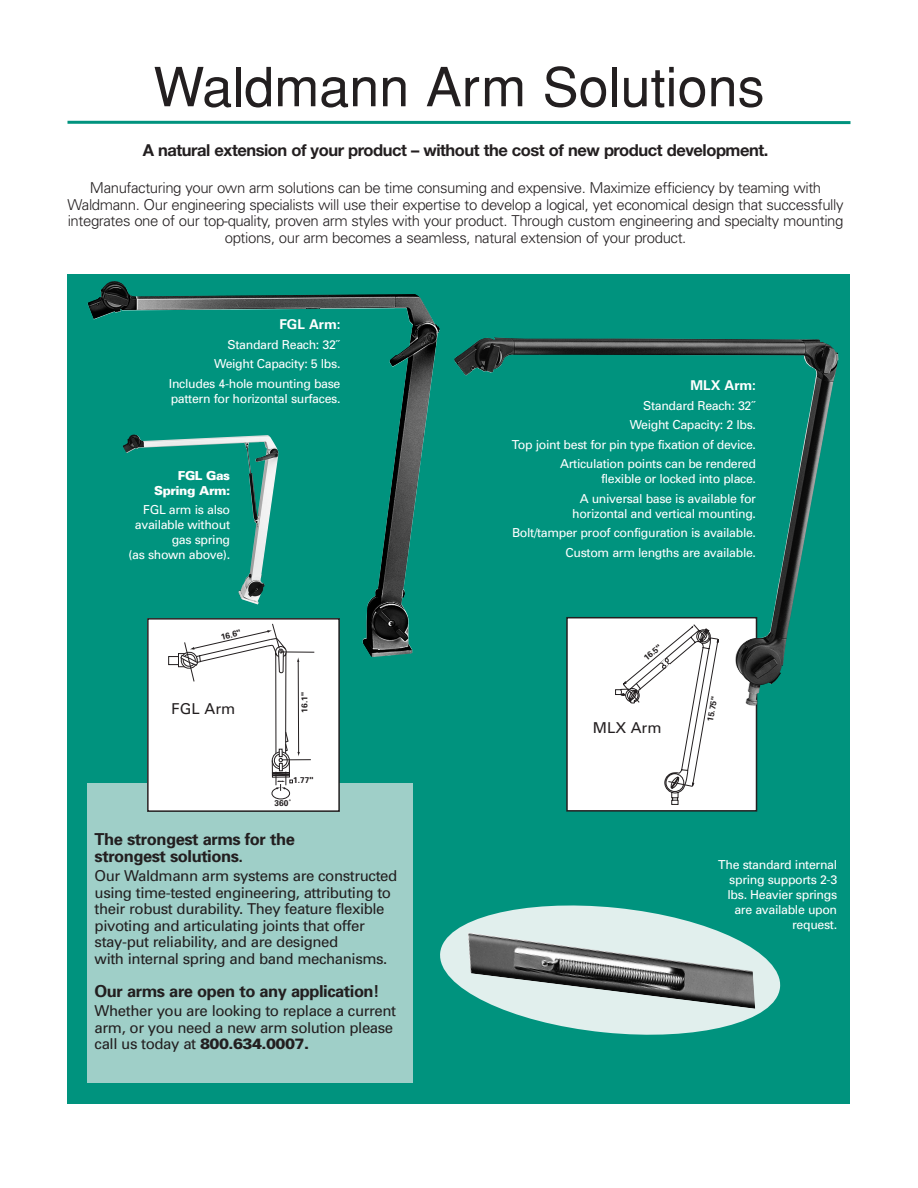
<style>
.page{position:relative;width:918px;height:1188px;background:#fff}
.page>*{position:absolute;margin:0;border:0;box-sizing:border-box;transform-origin:0 0}
.t1{font:54px "Helvetica";color:#231f20}
.t2{font:700 16.5px/16.5px "Univers";letter-spacing:-.03em;color:#231f20}
.t3{font:700 16.5px "Helvetica Neue";letter-spacing:-.03em;color:#231f20}
.t4{font:300 15px/16.5px "Univers";letter-spacing:-.03em;color:#231f20;text-align:center}
.t5{font:15px/16.5px "Univers";letter-spacing:-.03em;color:#231f20}
.t6{font:700 13.5px "Univers";color:#fff}
.t7{font:12.3px/19.5px "Univers";letter-spacing:-.03em;color:#fff;text-align:right}
.t8{font:900 12.3px/15px "Univers";letter-spacing:-.035em;color:#fff;text-align:right}
.t9{font:700 8.4px "Univers";color:#231f20}
.s1{font-weight:900}
</style>
<div class="page">
<div style="left:68px;top:275px;width:782px;height:829px;background:#00937e"></div>
<div style="left:88px;top:783px;width:325px;height:300px;background:#9fcfc8"></div>
<hr style="left:67px;top:121px;width:783px;height:3px;background:#00937e">
<img style="left:87px;top:281px;width:353px;height:376px">
<div style="left:567px;top:618px;width:190px;height:193px;background:#fff"></div>
<svg style="left:664px;top:706px;width:43px;height:99px"></svg>
<div style="left:566px;top:617px;width:191px;height:195px;border:2px solid #231f20"></div>
<svg style="left:440px;top:905px;width:341px;height:130px;fill:#e1efed"></svg>
<img style="left:468px;top:932px;width:287px;height:77px">
<img style="left:454px;top:337px;width:385px;height:369px">
<div style="left:148px;top:619px;width:191px;height:192px;background:#fff"></div>
<hr style="left:281px;top:652px;width:33px;height:1px;background:#231f20">
<div style="left:168px;top:656px;width:14px;height:9px;background:#fff;border:1px solid #231f20"></div>
<div style="left:178px;top:653px;width:8px;height:14px;background:#231f20"></div>
<svg style="left:179px;top:624px;width:132px;height:175px"></svg>
<div style="left:147px;top:618px;width:193px;height:194px;border:2px solid #231f20"></div>
<div style="left:172px;top:703px;width:96px;height:16px;background:#fff"></div>
<h1 class="t1" style="left:153px;top:67px;width:613px">Waldmann Arm Solutions</h1>
<h2 class="t3" style="left:143px;top:144px;width:627px">A natural extension of your product – without the cost of new product development.</h2>
<p class="t4" style="left:68px;top:181px;width:777px">Manufacturing your own arm solutions can be time consuming and expensive. Maximize efficiency by teaming with Waldmann. Our engineering specialists will use their expertise to develop a logical, yet economical design that successfully integrates one of our top-quality, proven arm styles with your product. Through custom engineering and specialty mounting options, our arm becomes a seamless, natural extension of your product.</p>
<p class="t6" style="left:279px;top:319px;width:63px">FGL Arm:</p>
<p class="t7" style="left:169px;top:336px;width:173px">Standard Reach: 32˝<br>Weight Capacity: 5 lbs.<br>Includes 4-hole mounting base</p>
<p class="t7" style="left:171px;top:390px;width:171px">pattern for horizontal surfaces.</p>
<p class="t8" style="left:154px;top:469px;width:77px">FGL Gas<br>Spring Arm:</p>
<p class="t7" style="left:128px;top:503px;width:103px;line-height:15px">FGL arm is also available without gas spring<br>(as shown above).</p>
<p class="t9" style="left:220px;top:634px;width:22px;rotate:-14deg">16.6"</p>
<p class="t5" style="left:172px;top:701px;width:65px">FGL Arm</p>
<p class="t9" style="left:301px;top:713px;width:22px;rotate:-90deg">16.1"</p>
<p class="t9" style="left:293px;top:777px;width:22px">1.77"</p>
<p class="t9" style="left:275px;top:800px;width:18px">360˚</p>
<h2 class="t2" style="left:95px;top:833px;width:202px">The strongest arms for the strongest solutions.</h2>
<p class="t5" style="left:95px;top:869px;width:304px">Our Waldmann arm systems are constructed using time-tested engineering, attributing to their robust durability. They feature flexible pivoting and articulating joints that offer stay-put reliability, and are designed<br>with internal spring and band mechanisms.</p>
<h2 class="t2" style="left:95px;top:984px;width:287px">Our arms are open to any application!</h2>
<p class="t5" style="left:95px;top:1004px;width:303px">Whether you are looking to replace a current arm, or you need a new arm solution please call us today at <span class="s1">800.634.0007.</span></p>
<p class="t6" style="left:690px;top:380px;width:67px">MLX Arm:</p>
<p class="t7" style="left:512px;top:397px;width:246px">Standard Reach: 32˝<br>Weight Capacity: 2 lbs.<br>Top joint best for pin type fixation of device.<br>Articulation points can be rendered</p>
<p class="t7" style="left:580px;top:470px;width:178px">flexible or locked into place.<br>A universal base is available for</p>
<p class="t7" style="left:512px;top:505px;width:246px">horizontal and vertical mounting.<br>Bolt/tamper proof configuration is available.<br>Custom arm lengths are available.</p>
<p class="t9" style="left:643px;top:656px;width:21px;rotate:-39deg">16.5"</p>
<p class="t5" style="left:593px;top:721px;width:70px">MLX Arm</p>
<p class="t9" style="left:707px;top:721px;width:26px;rotate:-79deg">15.75"</p>
<p class="t7" style="left:718px;top:858px;width:120px;line-height:15px">The standard internal spring supports 2-3 lbs. Heavier springs are available upon request.</p>
</div>
